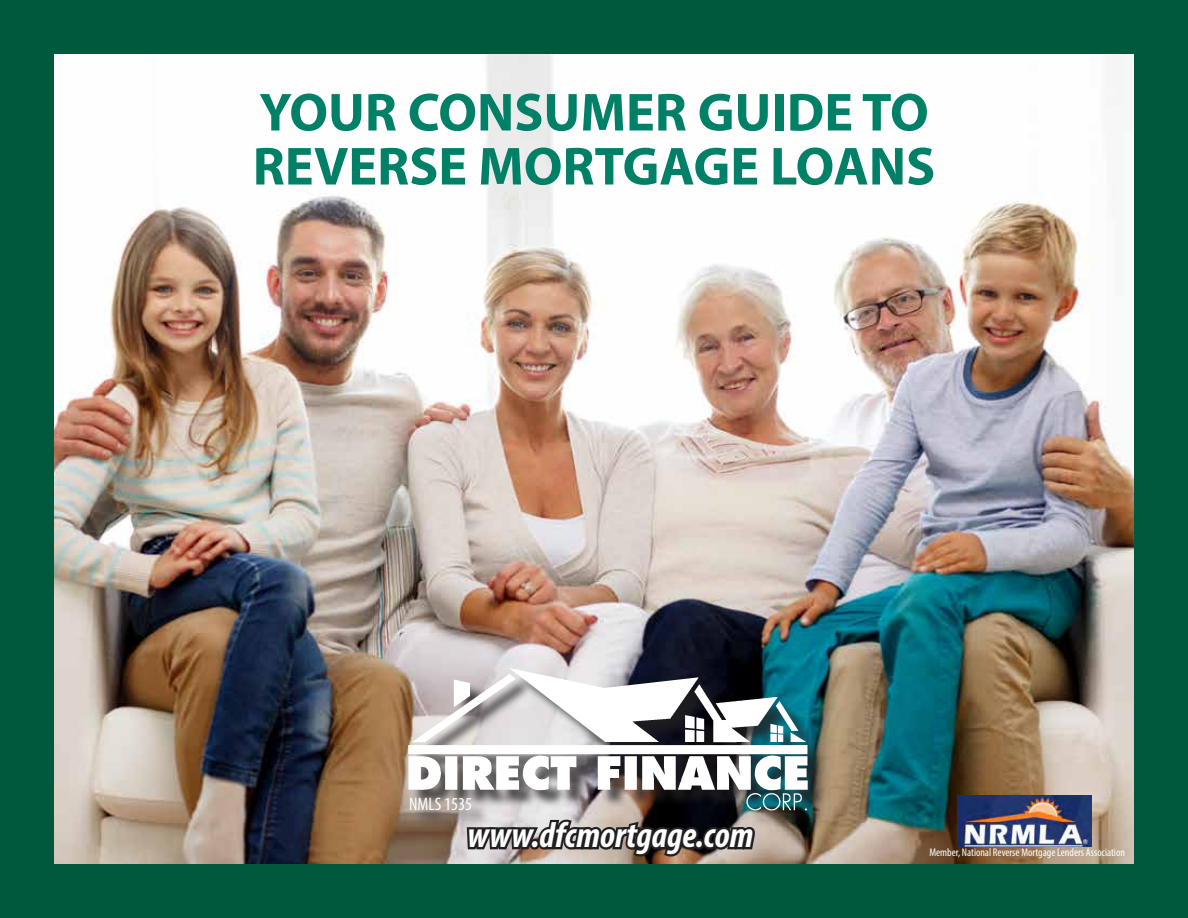
<style>
.page{position:relative;width:1188px;height:918px;background:#00583d}
.page>*{position:absolute;margin:0;border:0;box-sizing:border-box;transform-origin:0 0}
.t1{font:700 54px/54px "Myriad Pro";color:#008066}
.t2{font:italic 700 condensed 36px "Myriad Pro";color:#fff}
.t3{font:condensed 18.15px "Myriad Pro";color:#fff}
.t4{font:condensed 11.25px "Myriad Pro";color:#fff}
</style>
<div class="page">
<img style="left:54px;top:54px;width:1080px;height:810px">
<svg style="left:464px;top:829px;width:293px;height:35px;background:#645a55"></svg>
<div style="left:411px;top:671px;width:415px;height:158px;background:#221f20;opacity:.75"></div>
<img style="left:510px;top:668px;width:77px;height:60px">
<img style="left:958px;top:795px;width:134px;height:51px">
<h1 class="t1" style="left:253px;top:84px;width:684px">YOUR CONSUMER GUIDE TO<br>REVERSE MORTGAGE LOANS</h1>
<h3 class="t3" style="left:409px;top:793px;width:65px">NMLS 1535</h3>
<h2 class="t2" style="left:467px;top:813px;width:288px">www.dfcmortgage.com</h2>
<p class="t4" style="left:929px;top:846px;width:197px">Member, National Reverse Mortgage Lenders Association</p>
</div>
